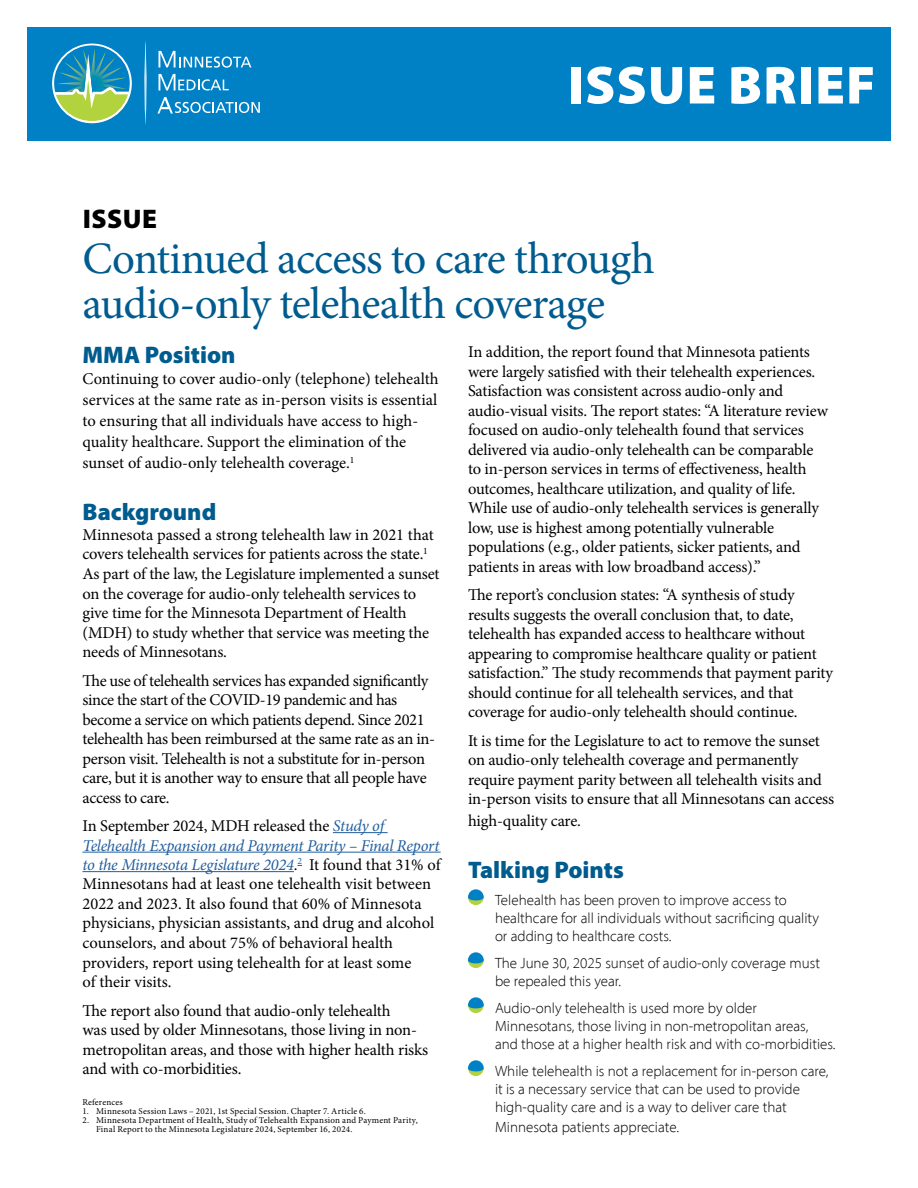
<style>
.page{position:relative;width:918px;height:1188px;background:#fff}
.page>*{position:absolute;margin:0;border:0;box-sizing:border-box;transform-origin:0 0}
.t1{font:900 54px "Myriad Pro";letter-spacing:.02em;color:#fff}
.t2{font:45px/45px "Minion Pro";letter-spacing:-.02em;color:#005b8e}
.t3{font:900 27px "Myriad Pro";letter-spacing:.02em;color:#000}
.t4{font:900 24px "Myriad Pro";color:#005b8e}
.t5{font:16.5px/19.5px "Minion Pro";letter-spacing:-.01em;color:#000}
.t6{font:300 15px/18px "Myriad Pro";color:#000}
.t7{font:9px/9px "Minion Pro";letter-spacing:.02em;color:#000}
.s1{font-style:italic;color:#215e9e}
</style>
<div class="page">
<div style="left:27px;top:27px;width:864px;height:113px;background:#0081c6"></div>
<svg style="left:144px;top:41px;width:3px;height:84px"></svg>
<svg style="left:158px;top:51px;width:93px;height:17px"></svg>
<svg style="left:157px;top:97px;width:103px;height:17px"></svg>
<svg style="left:158px;top:74px;width:71px;height:17px"></svg>
<svg style="left:54px;top:45px;width:76px;height:76px"></svg>
<hr style="left:333px;top:832px;width:55px;height:1px;background:#215e9e">
<hr style="left:82px;top:852px;width:359px;height:1px;background:#215e9e">
<hr style="left:82px;top:871px;width:212px;height:1px;background:#215e9e">
<svg style="left:468px;top:889px;width:16px;height:16px"></svg>
<svg style="left:468px;top:952px;width:16px;height:16px"></svg>
<svg style="left:468px;top:997px;width:16px;height:16px"></svg>
<svg style="left:468px;top:1060px;width:16px;height:16px"></svg>
<h1 class="t1" style="left:567px;top:49px;width:310px">ISSUE BRIEF</h1>
<h3 class="t3" style="left:83px;top:201px;width:76px">ISSUE</h3>
<h2 class="t2" style="left:82px;top:236px;width:574px">Continued access to care through audio-only telehealth coverage</h2>
<h3 class="t4" style="left:82px;top:339px;width:155px">MMA Position</h3>
<p class="t5" style="left:82px;top:368px;width:358px;line-height:21px">Continuing to cover audio-only (telephone) telehealth services at the same rate as in-person visits is essential to ensuring that all individuals have access to high&shy;quality healthcare. Support the elimination of the sunset of audio-only telehealth coverage.<sup>1</sup></p>
<h3 class="t4" style="left:82px;top:496px;width:135px">Background</h3>
<p class="t5" style="left:82px;top:525px;width:359px">Minnesota passed a strong telehealth law in 2021 that covers telehealth services for patients across the state.<sup>1<br></sup>As part of the law, the Legislature implemented a sunset on the coverage for audio-only telehealth services to give time for the Minnesota Department of Health (MDH) to study whether that service was meeting the needs of Minnesotans.</p>
<p class="t5" style="left:83px;top:671px;width:354px">The use of telehealth services has expanded significantly since the start of the COVID-19 pandemic and has become a service on which patients depend. Since 2021 telehealth has been reimbursed at the same rate as an in&shy;person visit. Telehealth is not a substitute for in-person care, but it is another way to ensure that all people have access to care.</p>
<p class="t5" style="left:83px;top:816px;width:360px">In September 2024, MDH released the <span class="s1">Study of Telehealth Expansion and Payment Parity – Final Report to the Minnesota Legislature 2024</span>.<sup>2</sup> It found that 31% of Minnesotans had at least one telehealth visit between 2022 and 2023. It also found that 60% of Minnesota physicians, physician assistants, and drug and alcohol counselors, and about 75% of behavioral health providers, report using telehealth for at least some<br>of their visits.</p>
<p class="t5" style="left:83px;top:1001px;width:347px">The report also found that audio-only telehealth<br>was used by older Minnesotans, those living in non&shy;metropolitan areas, and those with higher health risks and with co-morbidities.</p>
<p class="t7" style="left:82px;top:1097px;width:42px">References</p>
<p class="t7" style="left:82px;top:1106px;width:285px">1. Minnesota Session Laws – 2021, 1st Special Session. Chapter 7. Article 6.</p>
<p class="t7" style="left:96px;top:1115px;width:323px;text-indent:-14px">2. Minnesota Department of Health, Study of Telehealth Expansion and Payment Parity,<br>Final Report to the Minnesota Legislature 2024, September 16, 2024.</p>
<p class="t5" style="left:468px;top:342px;width:362px">In addition, the report found that Minnesota patients were largely satisfied with their telehealth experiences.<br>Satisfaction was consistent across audio-only and audio-visual visits. The report states: “A literature review focused on audio-only telehealth found that services delivered via audio-only telehealth can be comparable to in-person services in terms of effectiveness, health outcomes, healthcare utilization, and quality of life.<br>While use of audio-only telehealth services is generally low, use is highest among potentially vulnerable populations (e.g., older patients, sicker patients, and patients in areas with low broadband access).”</p>
<p class="t5" style="left:468px;top:585px;width:366px">The report’s conclusion states: “A synthesis of study results suggests the overall conclusion that, to date, telehealth has expanded access to healthcare without appearing to compromise healthcare quality or patient satisfaction.” The study recommends that payment parity should continue for all telehealth services, and that coverage for audio-only telehealth should continue.</p>
<p class="t5" style="left:468px;top:731px;width:368px">It is time for the Legislature to act to remove the sunset on audio-only telehealth coverage and permanently require payment parity between all telehealth visits and in-person visits to ensure that all Minnesotans can access</p>
<p class="t5" style="left:468px;top:811px;width:114px">high-quality care.</p>
<h3 class="t4" style="left:468px;top:854px;width:157px">Talking Points</h3>
<p class="t6" style="left:495px;top:891px;width:325px">Telehealth has been proven to improve access to healthcare for all individuals without sacrificing quality or adding to healthcare costs.</p>
<p class="t6" style="left:495px;top:954px;width:327px">The June 30, 2025 sunset of audio-only coverage must be repealed this year.</p>
<p class="t6" style="left:495px;top:999px;width:342px">Audio-only telehealth is used more by older<br>Minnesotans, those living in non-metropolitan areas,<br>and those at a higher health risk and with co-morbidities.</p>
<p class="t6" style="left:495px;top:1062px;width:335px">While telehealth is not a replacement for in-person care, it is a necessary service that can be used to provide high-quality care and is a way to deliver care that</p>
<p class="t6" style="left:495px;top:1117px;width:186px">Minnesota patients appreciate.</p>
</div>
